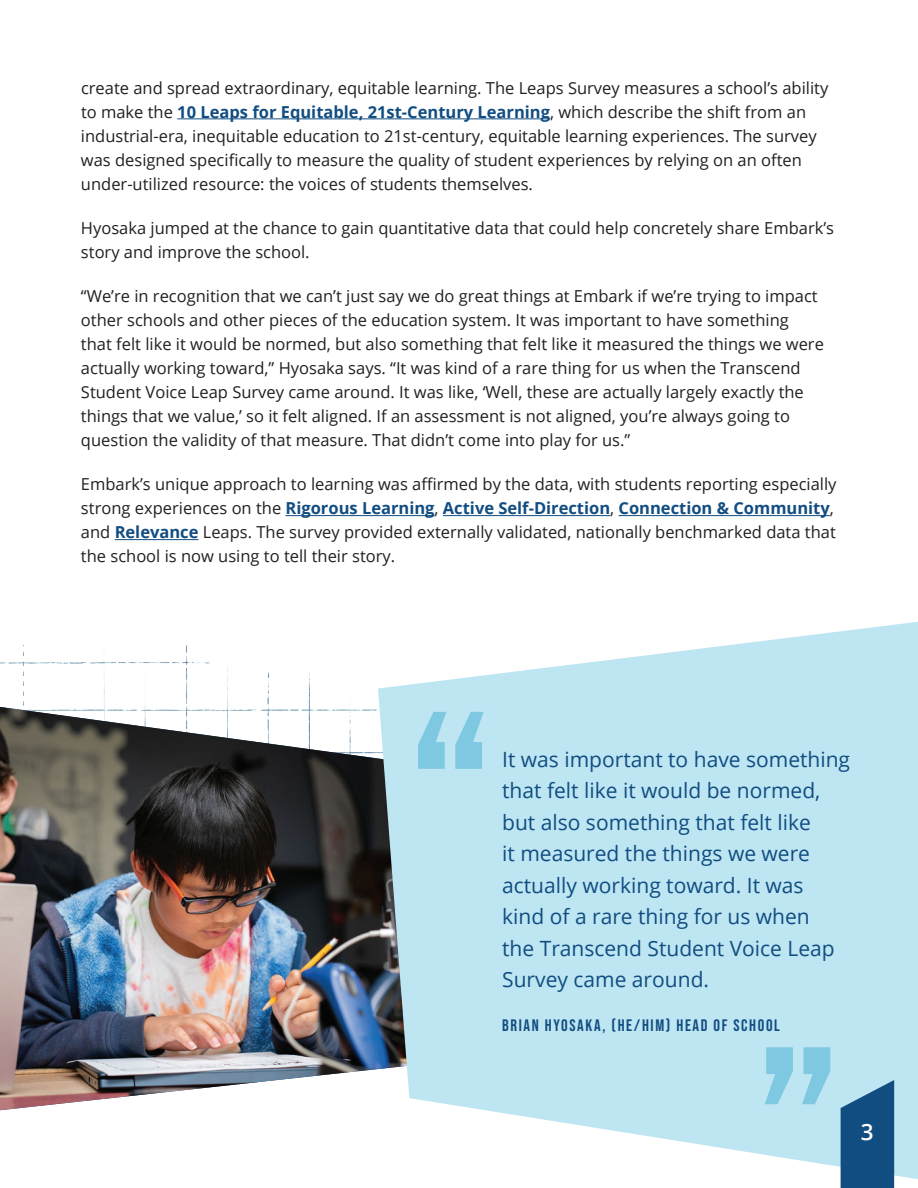
<style>
.page{position:relative;width:918px;height:1188px;background:#fff}
.page>*{position:absolute;margin:0;border:0;box-sizing:border-box;transform-origin:0 0}
.t1{font:252.15px "Bebas Neue";color:#acdfef}
.t2{font:600 22.5px "Open Sans";color:#fff}
.t3{font:21px/31.5px "Open Sans";color:#114d81}
.t4{font:16.5px/24px "Open Sans";color:#231f20}
.t5{font:16.5px "Bebas Neue";letter-spacing:.1em;color:#114d81}
.s1{font-weight:700;color:#114d81}
</style>
<div class="page">
<img style="left:0;top:707px;width:378px;height:403px">
<svg style="left:378px;top:622px;width:540px;height:557px;background:#c3e5f0"></svg>
<hr style="left:177px;top:118px;width:373px;height:1px;background:#114d81">
<hr style="left:286px;top:515px;width:149px;height:1px;background:#114d81">
<hr style="left:443px;top:515px;width:167px;height:1px;background:#114d81">
<hr style="left:619px;top:515px;width:211px;height:1px;background:#114d81">
<hr style="left:115px;top:539px;width:84px;height:1px;background:#114d81">
<svg style="left:841px;top:1080px;width:53px;height:108px;background:#27608f"></svg>
<p class="t4" style="left:81px;top:75px;width:749px">create and spread extraordinary, equitable learning. The Leaps Survey measures a school’s ability to make the <span class="s1">10 Leaps for Equitable, 21st-Century Learning</span>, which describe the shift from an industrial-era, inequitable education to 21st-century, equitable learning experiences. The survey was designed specifically to measure the quality of student experiences by relying on an often under-utilized resource: the voices of students themselves.</p>
<p class="t4" style="left:81px;top:215px;width:755px">Hyosaka jumped at the chance to gain quantitative data that could help concretely share Embark’s story and improve the school.</p>
<p class="t4" style="left:81px;top:284px;width:744px">“We’re in recognition that we can’t just say we do great things at Embark if we’re trying to impact other schools and other pieces of the education system. It was important to have something<br>that felt like it would be normed, but also something that felt like it measured the things we were actually working toward,” Hyosaka says. “It was kind of a rare thing for us when the Transcend Student Voice Leap Survey came around. It was like, ‘Well, these are actually largely exactly the things that we value,’ so it felt aligned. If an assessment is not aligned, you’re always going to question the validity of that measure. That didn’t come into play for us.”</p>
<p class="t4" style="left:81px;top:472px;width:757px">Embark’s unique approach to learning was affirmed by the data, with students reporting especially strong experiences on the <span class="s1">Rigorous Learning</span>, <span class="s1">Active Self-Direction</span>, <span class="s1">Connection &amp; Community</span>, and <span class="s1">Relevance</span> Leaps. The survey provided externally validated, nationally benchmarked data that the school is now using to tell their story.</p>
<h1 class="t1" style="left:408px;top:658px;width:86px">“</h1>
<p class="t3" style="left:502px;top:743px;width:349px">It was important to have something that felt like it would be normed, but also something that felt like<br>it measured the things we were actually working toward. It was kind of a rare thing for us when<br>the Transcend Student Voice Leap<br>Survey came around.</p>
<p class="t5" style="left:502px;top:1016px;width:279px">BRIAN HYOSAKA, (HE/HIM) HEAD OF SCHOOL</p>
<h1 class="t1" style="left:841px;top:1158px;width:86px;rotate:-180deg">“</h1>
<h2 class="t2" style="left:861px;top:1117px;width:14px">3</h2>
</div>
